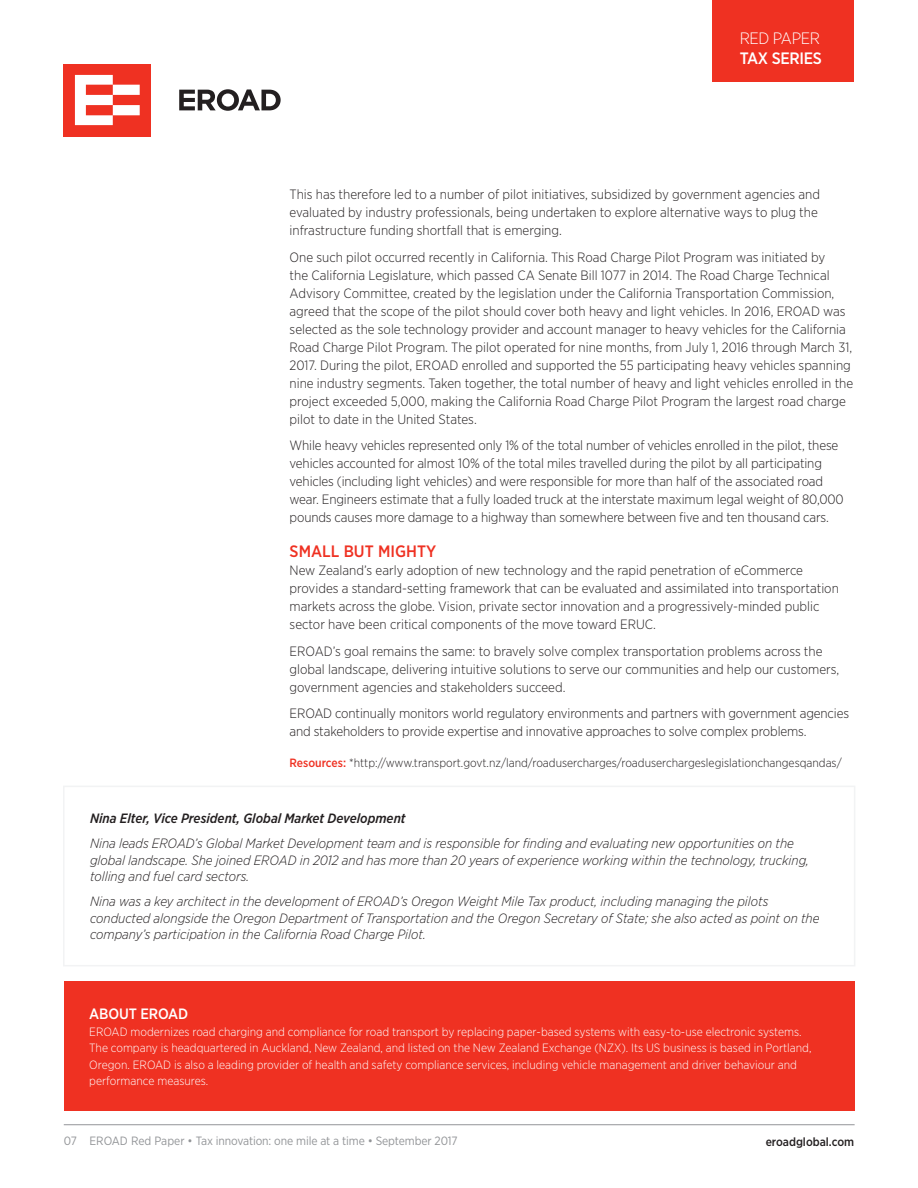
<style>
.page{position:relative;width:918px;height:1188px;background:#fff}
.page>*{position:absolute;margin:0;border:0;box-sizing:border-box;transform-origin:0 0}
.Body_heading__Upperc{font:500 16.5px "Gotham Narrow";color:#ef3122}
.t1{font:500 16.5px "Gotham Narrow";letter-spacing:-.02em;color:#fff}
.t2{font:300 16.5px "Gotham Narrow";letter-spacing:-.02em;color:#fff}
.About_EROAD_-_white{font:500 15px "Gotham Narrow";letter-spacing:-.01em;color:#fff}
.Body_copy{font:300 13.5px/18px "Gotham Narrow";color:#231f20}
.Body_copy-2{font:italic 300 13.5px/16.5px "Gotham Narrow";color:#231f20}
.Body_copy-3{font:italic 500 13.5px "Gotham Narrow";color:#231f20}
.White_body_copy{font:300 12px/16.5px "Gotham Narrow";color:#fff}
.Body_heading__lowerc{font:300 12px "Gotham Narrow";color:#231f20}
.t3{font:12px "Gotham Narrow";letter-spacing:-.01em;color:#939598}
.t4{font:500 12px "Gotham Narrow";color:#231f20}
.s1{font-weight:500;color:#ef3122}
</style>
<div class="page">
<hr style="left:64px;top:1124px;width:791px;height:1px;background:#939598">
<div style="left:712px;top:0;width:141px;height:82px;background:#ef3122"></div>
<div style="left:64px;top:64px;width:87px;height:72px;background:#ef3122"></div>
<svg style="left:75px;top:75px;width:65px;height:50px"></svg>
<svg style="left:179px;top:89px;width:102px;height:22px"></svg>
<div style="left:64px;top:982px;width:791px;height:129px;background:#ef3122"></div>
<div style="left:63px;top:786px;width:792px;height:180px;border:2px solid #f2f3f4"></div>
<p class="t2" style="left:740px;top:28px;width:82px">RED PAPER</p>
<p class="t1" style="left:740px;top:48px;width:84px">TAX SERIES</p>
<p class="Body_copy" style="left:290px;top:185px;width:532px">This has therefore led to a number of pilot initiatives, subsidized by government agencies and evaluated by industry professionals, being undertaken to explore alternative ways to plug the infrastructure funding shortfall that is emerging.</p>
<p class="Body_copy" style="left:290px;top:248px;width:565px">One such pilot occurred recently in California. This Road Charge Pilot Program was initiated by<br>the California Legislature, which passed CA Senate Bill 1077 in 2014. The Road Charge Technical Advisory Committee, created by the legislation under the California Transportation Commission, agreed that the scope of the pilot should cover both heavy and light vehicles. In 2016, EROAD was selected as the sole technology provider and account manager to heavy vehicles for the California Road Charge Pilot Program. The pilot operated for nine months, from July 1, 2016 through March 31, 2017. During the pilot, EROAD enrolled and supported the 55 participating heavy vehicles spanning nine industry segments. Taken together, the total number of heavy and light vehicles enrolled in the project exceeded 5,000, making the California Road Charge Pilot Program the largest road charge pilot to date in the United States.</p>
<p class="Body_copy" style="left:290px;top:436px;width:556px">While heavy vehicles represented only 1% of the total number of vehicles enrolled in the pilot, these vehicles accounted for almost 10% of the total miles travelled during the pilot by all participating vehicles (including light vehicles) and were responsible for more than half of the associated road wear. Engineers estimate that a fully loaded truck at the interstate maximum legal weight of 80,000 pounds causes more damage to a highway than somewhere between five and ten thousand cars.</p>
<p class="Body_heading__Upperc" style="left:290px;top:541px;width:148px">SMALL BUT MIGHTY</p>
<p class="Body_copy" style="left:290px;top:561px;width:551px">New Zealand’s early adoption of new technology and the rapid penetration of eCommerce provides a standard-setting framework that can be evaluated and assimilated into transportation markets across the globe. Vision, private sector innovation and a progressively-minded public sector have been critical components of the move toward ERUC.</p>
<p class="Body_copy" style="left:290px;top:642px;width:551px">EROAD’s goal remains the same: to bravely solve complex transportation problems across the global landscape, delivering intuitive solutions to serve our communities and help our customers, government agencies and stakeholders succeed.</p>
<p class="Body_copy" style="left:290px;top:704px;width:561px">EROAD continually monitors world regulatory environments and partners with government agencies and stakeholders to provide expertise and innovative approaches to solve complex problems.</p>
<p class="Body_heading__lowerc" style="left:290px;top:756px;width:554px"><span class="s1">Resources:</span> *http://www.transport.govt.nz/land/roadusercharges/roaduserchargeslegislationchangesqandas/</p>
<p class="Body_copy-3" style="left:90px;top:810px;width:317px">Nina Elter, Vice President, Global Market Development</p>
<p class="Body_copy-2" style="left:90px;top:835px;width:720px">Nina leads EROAD’s Global Market Development team and is responsible for finding and evaluating new opportunities on the global landscape. She joined EROAD in 2012 and has more than 20 years of experience working within the technology, trucking, tolling and fuel card sectors.</p>
<p class="Body_copy-2" style="left:90px;top:893px;width:731px">Nina was a key architect in the development of EROAD’s Oregon Weight Mile Tax product, including managing the pilots conducted alongside the Oregon Department of Transportation and the Oregon Secretary of State; she also acted as point on the company’s participation in the California Road Charge Pilot.</p>
<p class="About_EROAD_-_white" style="left:89px;top:1005px;width:101px">ABOUT EROAD</p>
<p class="White_body_copy" style="left:89px;top:1023px;width:724px">EROAD modernizes road charging and compliance for road transport by replacing paper-based systems with easy-to-use electronic systems.<br>The company is headquartered in Auckland, New Zealand, and listed on the New Zealand Exchange (NZX). Its US business is based in Portland, Oregon. EROAD is also a leading provider of health and safety compliance services, including vehicle management and driver behaviour and performance measures.</p>
<p class="t3" style="left:64px;top:1134px;width:395px">07 EROAD Red Paper • Tax innovation: one mile at a time • September 2017</p>
<p class="t4" style="left:766px;top:1134px;width:90px">eroadglobal.com</p>
</div>
